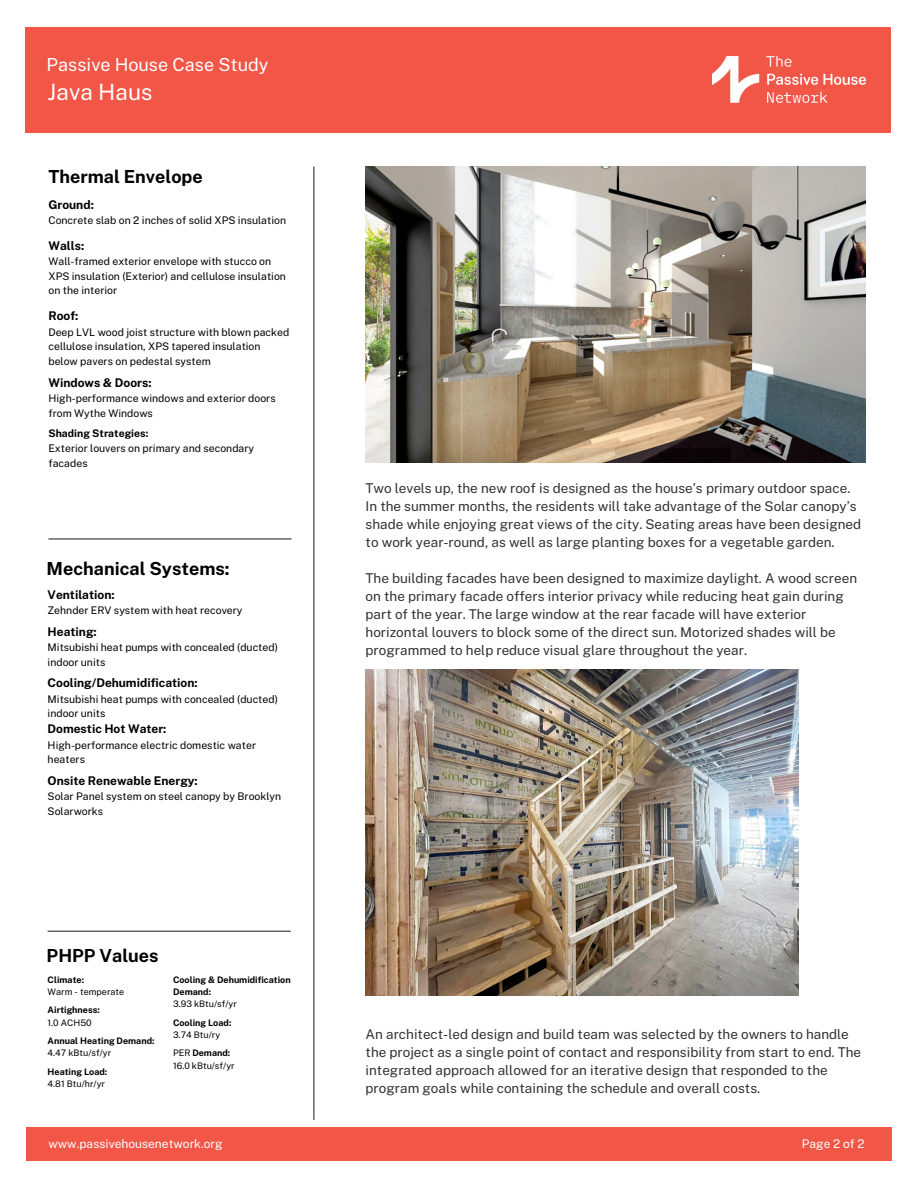
<style>
.page{position:relative;width:918px;height:1188px;background:#fff}
.page>*{position:absolute;margin:0;border:0;box-sizing:border-box;transform-origin:0 0}
.t1{font:22.5px "Public Sans";color:#fff}
.t2{font:700 18px "Public Sans";color:#000}
.t3{font:18px "Public Sans";color:#fff}
.t4{font:13.5px/18px "Public Sans";color:#333132}
.t5{font:700 12px "Public Sans";color:#000}
.t6{font:12px "Public Sans";color:#fff}
.t7{font:10.5px/14.7px "Public Sans";color:#000}
.t8{font:700 10.5px "Public Sans";color:#000}
.t9{font:700 9px/12.3px "Public Sans";color:#000}
.t10{font:9px "Public Sans";color:#000}
.s1{font-weight:400}
</style>
<div class="page">
<div style="left:25px;top:27px;width:866px;height:106px;background:#f15646"></div>
<img style="left:712px;top:56px;width:153px;height:47px">
<hr style="left:313px;top:166px;width:1px;height:954px;background:#333132">
<hr style="left:48px;top:538px;width:244px;height:2px;background:#333132">
<div style="left:26px;top:1127px;width:866px;height:34px;background:#f15646"></div>
<hr style="left:48px;top:931px;width:243px;height:1px;background:#333132">
<img style="left:366px;top:166px;width:499px;height:296px">
<img style="left:366px;top:669px;width:433px;height:327px">
<p class="t3" style="left:47px;top:53px;width:223px">Passive House Case Study</p>
<p class="t1" style="left:48px;top:78px;width:106px">Java Haus</p>
<p class="t2" style="left:48px;top:166px;width:156px">Thermal Envelope</p>
<p class="t5" style="left:48px;top:197px;width:47px">Ground:</p>
<p class="t7" style="left:48px;top:213px;width:239px">Concrete slab on 2 inches of solid XPS insulation</p>
<p class="t5" style="left:48px;top:238px;width:37px">Walls:</p>
<p class="t7" style="left:48px;top:254px;width:239px">Wall-framed exterior envelope with stucco on<br>XPS insulation (Exterior) and cellulose insulation on the interior</p>
<p class="t5" style="left:48px;top:309px;width:32px">Roof:</p>
<p class="t7" style="left:48px;top:325px;width:242px">Deep LVL wood joist structure with blown packed cellulose insulation, XPS tapered insulation below pavers on pedestal system</p>
<p class="t5" style="left:48px;top:375px;width:105px">Windows &amp; Doors:</p>
<p class="t7" style="left:48px;top:391px;width:229px">High-performance windows and exterior doors from Wythe Windows</p>
<p class="t8" style="left:48px;top:427px;width:102px">Shading Strategies:</p>
<p class="t7" style="left:48px;top:441px;width:207px">Exterior louvers on primary and secondary facades</p>
<p class="t2" style="left:47px;top:558px;width:185px">Mechanical Systems:</p>
<p class="t5" style="left:48px;top:587px;width:69px">Ventilation:</p>
<p class="t7" style="left:48px;top:603px;width:196px">Zehnder ERV system with heat recovery</p>
<p class="t5" style="left:48px;top:624px;width:51px">Heating:</p>
<p class="t7" style="left:48px;top:640px;width:232px">Mitsubishi heat pumps with concealed (ducted) indoor units</p>
<p class="t5" style="left:48px;top:676px;width:152px">Cooling/Dehumidification:</p>
<p class="t7" style="left:48px;top:692px;width:232px">Mitsubishi heat pumps with concealed (ducted) indoor units</p>
<p class="t5" style="left:48px;top:722px;width:120px">Domestic Hot Water:</p>
<p class="t7" style="left:48px;top:737px;width:210px">High-performance electric domestic water heaters</p>
<p class="t5" style="left:48px;top:774px;width:152px">Onsite Renewable Energy:</p>
<p class="t7" style="left:48px;top:789px;width:235px">Solar Panel system on steel canopy by Brooklyn<br>Solarworks</p>
<p class="t2" style="left:47px;top:945px;width:113px">PHPP Values</p>
<p class="t9" style="left:48px;top:973px;width:38px">Climate:</p>
<p class="t10" style="left:48px;top:986px;width:78px">Warm - temperate</p>
<p class="t9" style="left:48px;top:1004px;width:54px">Airtighness:</p>
<p class="t10" style="left:48px;top:1017px;width:46px">1.0 ACH50</p>
<p class="t9" style="left:48px;top:1035px;width:108px">Annual Heating Demand:</p>
<p class="t10" style="left:48px;top:1048px;width:65px">4.47 kBtu/sf/yr</p>
<p class="t9" style="left:48px;top:1065px;width:61px">Heating Load:</p>
<p class="t10" style="left:48px;top:1079px;width:59px">4.81 Btu/hr/yr</p>
<p class="t9" style="left:173px;top:973px;width:119px">Cooling &amp; Dehumidification<br>Demand:</p>
<p class="t10" style="left:173px;top:999px;width:65px">3.93 kBtu/sf/yr</p>
<p class="t9" style="left:173px;top:1016px;width:60px">Cooling Load:</p>
<p class="t10" style="left:173px;top:1030px;width:49px">3.74 Btu/ry</p>
<p class="t9" style="left:173px;top:1047px;width:59px"><span class="s1">PER</span> Demand:</p>
<p class="t10" style="left:173px;top:1060px;width:63px">16.0 kBtu/sf/yr</p>
<p class="t4" style="left:366px;top:479px;width:497px">Two levels up, the new roof is designed as the house’s primary outdoor space.<br>In the summer months, the residents will take advantage of the Solar canopy’s shade while enjoying great views of the city. Seating areas have been designed to work year-round, as well as large planting boxes for a vegetable garden.</p>
<p class="t4" style="left:366px;top:569px;width:493px">The building facades have been designed to maximize daylight. A wood screen on the primary facade offers interior privacy while reducing heat gain during part of the year. The large window at the rear facade will have exterior horizontal louvers to block some of the direct sun. Motorized shades will be programmed to help reduce visual glare throughout the year.</p>
<p class="t4" style="left:366px;top:1025px;width:497px">An architect-led design and build team was selected by the owners to handle the project as a single point of contact and responsibility from start to end. The integrated approach allowed for an iterative design that responded to the program goals while containing the schedule and overall costs.</p>
<p class="t6" style="left:48px;top:1137px;width:176px">www.passivehousenetwork.org</p>
<p class="t6" style="left:802px;top:1137px;width:64px">Page 2 of 2</p>
</div>
